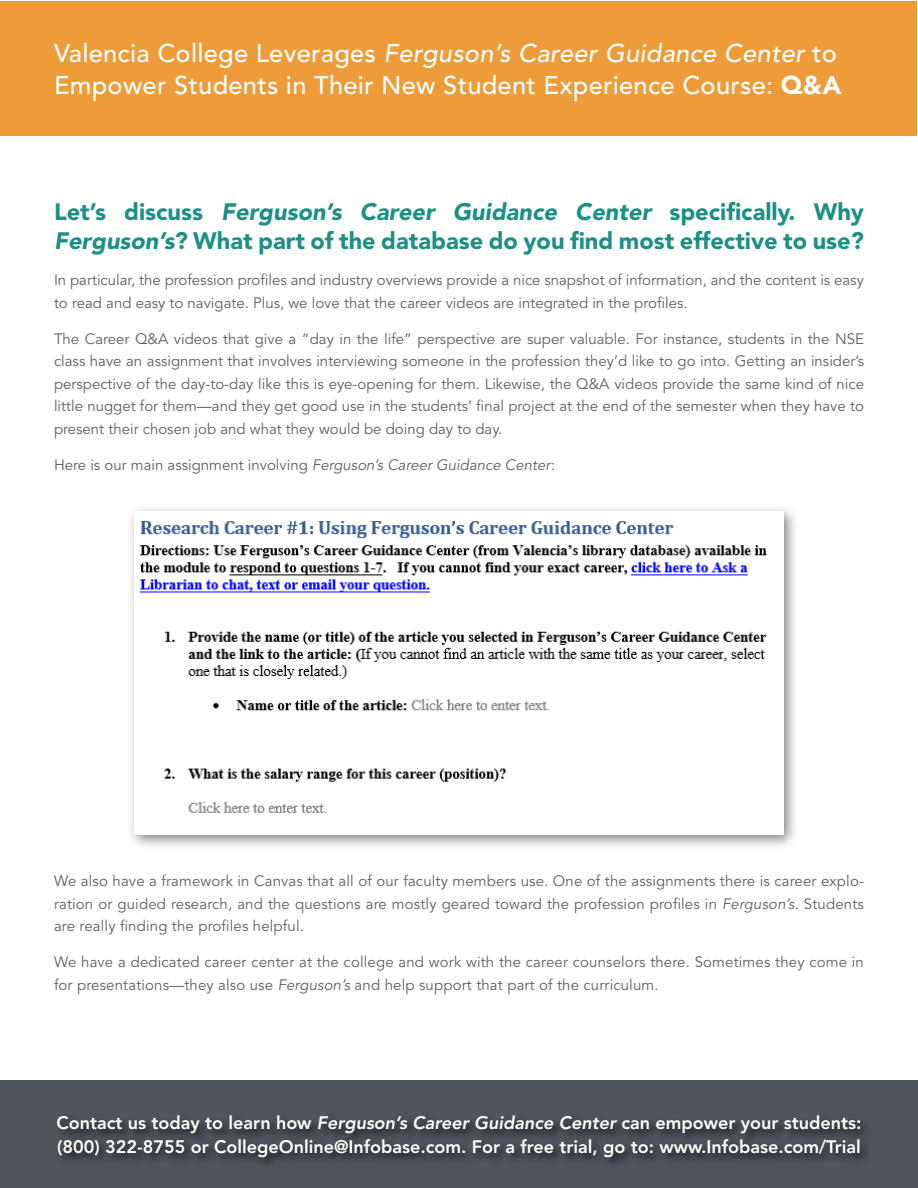
<style>
.page{position:relative;width:918px;height:1188px;background:#fff}
.page>*{position:absolute;margin:0;border:0;box-sizing:border-box;transform-origin:0 0}
.t1{font:500 25.5px/31.5px "Avenir";letter-spacing:.01em;color:#fff}
.t2{font:900 23.7px/28.8px "Avenir";color:#1c9084}
.t3{font:800 18px/24px "Avenir";color:#fff}
.t4{font:15px/22.5px "Avenir";color:#5e5f62;text-align:justify}
.s1{font-style:italic}
.s2{font-weight:900}
</style>
<div class="page">
<div style="left:1px;top:1px;width:916px;height:135px;background:#ee9c39"></div>
<div style="left:127px;top:503px;width:672px;height:347px;background:#000;opacity:.51"></div>
<img style="left:135px;top:511px;width:648px;height:324px">
<div style="left:0;top:1080px;width:918px;height:108px;background:#4e555b"></div>
<div style="left:54px;top:1112px;width:818px;height:57px;background:#000;opacity:.75"></div>
<h1 class="t1" style="left:54px;top:38px;width:789px">Valencia College Leverages <span class="s1">Ferguson’s Career Guidance Center</span> to<br>Empower Students in Their New Student Experience Course: <span class="s2">Q&amp;A</span></h1>
<h2 class="t2" style="left:54px;top:198px;width:812px">Let’s discuss <span class="s1">Ferguson’s Career Guidance Center</span> specifically. Why<br><span class="s1">Ferguson’s</span>? What part of the database do you find most effective to use?</h2>
<p class="t4" style="left:54px;top:269px;width:811px">In particular, the profession profiles and industry overviews provide a nice snapshot of information, and the content is easy to read and easy to navigate. Plus, we love that the career videos are integrated in the profiles.</p>
<p class="t4" style="left:54px;top:328px;width:812px">The Career Q&amp;A videos that give a “day in the life” perspective are super valuable. For instance, students in the NSE class have an assignment that involves interviewing someone in the profession they’d like to go into. Getting an insider’s perspective of the day-to-day like this is eye-opening for them. Likewise, the Q&amp;A videos provide the same kind of nice little nugget for them—and they get good use in the students’ final project at the end of the semester when they have to present their chosen job and what they would be doing day to day.</p>
<p class="t4" style="left:54px;top:454px;width:503px">Here is our main assignment involving <span class="s1">Ferguson’s Career Guidance Center</span>:</p>
<p class="t4" style="left:54px;top:870px;width:812px">We also have a framework in Canvas that all of our faculty members use. One of the assignments there is career explo&shy;ration or guided research, and the questions are mostly geared toward the profession profiles in <span class="s1">Ferguson’s</span>. Students are really finding the profiles helpful.</p>
<p class="t4" style="left:54px;top:951px;width:811px">We have a dedicated career center at the college and work with the career counselors there. Sometimes they come in for presentations—they also use <span class="s1">Ferguson’s</span> and help support that part of the curriculum.</p>
<p class="t3" style="left:56px;top:1111px;width:807px">Contact us today to learn how <span class="s1">Ferguson’s Career Guidance Center</span> can empower your students: (800) 322-8755 or CollegeOnline@Infobase.com. For a free trial, go to: www.Infobase.com/Trial</p>
</div>
